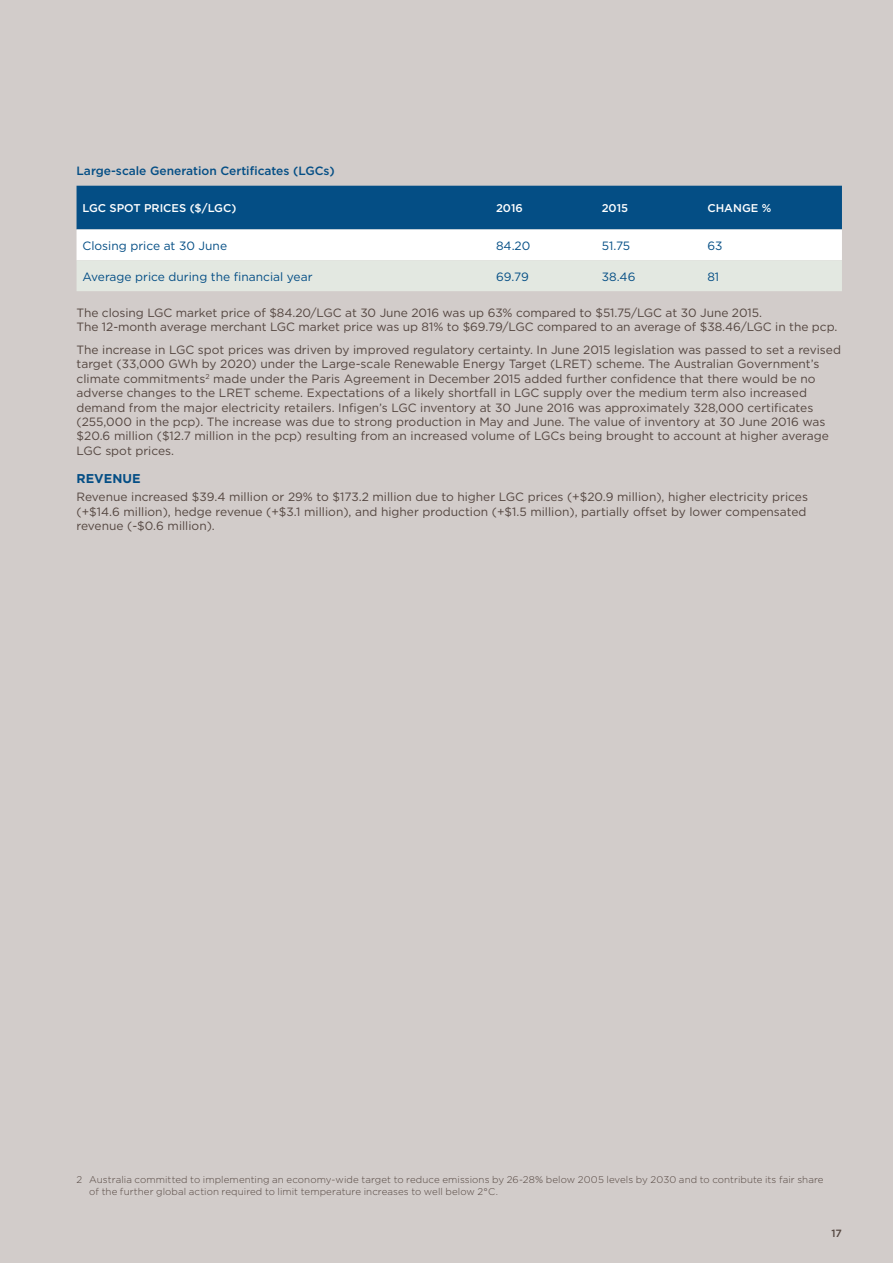
<style>
.page{position:relative;width:893px;height:1263px;background:#d2ccca}
.page>*{position:absolute;margin:0;border:0;box-sizing:border-box;transform-origin:0 0}
.Heading_L1{font:700 12.75px "Gotham";color:#044e85}
.Body_Copy{font:12px/14.4px "Gotham";color:#544640}
.Body_Copy-2{font:12px "Gotham";color:#044e85}
.Subhead_L1{font:500 12px "Gotham";color:#044e85}
.t1{font:500 11.25px "Gotham";color:#fff}
.t2{font:500 10.5px "Gotham";color:#544640}
.Footnotes{font:300 9.75px/12px "Gotham";letter-spacing:.005em;color:#544640}
</style>
<div class="page">
<svg style="left:77px;top:186px;width:765px;height:105px;background:#8fafc3"></svg>
<p class="Subhead_L1" style="left:77px;top:164px;width:260px">Large-scale Generation Certificates (LGCs)</p>
<p class="t1" style="left:83px;top:201px;width:155px">LGC SPOT PRICES ($/LGC)</p>
<p class="t1" style="left:496px;top:201px;width:28px">2016</p>
<p class="t1" style="left:602px;top:201px;width:28px">2015</p>
<p class="t1" style="left:707px;top:201px;width:65px">CHANGE %</p>
<p class="Body_Copy-2" style="left:83px;top:238px;width:146px">Closing price at 30 June</p>
<p class="Body_Copy-2" style="left:496px;top:238px;width:36px">84.20</p>
<p class="Body_Copy-2" style="left:602px;top:238px;width:30px">51.75</p>
<p class="Body_Copy-2" style="left:707px;top:238px;width:16px">63</p>
<p class="Body_Copy-2" style="left:83px;top:269px;width:231px">Average price during the financial year</p>
<p class="Body_Copy-2" style="left:496px;top:269px;width:34px">69.79</p>
<p class="Body_Copy-2" style="left:602px;top:269px;width:35px">38.46</p>
<p class="Body_Copy-2" style="left:707px;top:269px;width:13px">81</p>
<p class="Body_Copy" style="left:77px;top:305px;width:762px">The closing LGC market price of $84.20/LGC at 30 June 2016 was up 63% compared to $51.75/LGC at 30 June 2015.<br>The 12-month average merchant LGC market price was up 81% to $69.79/LGC compared to an average of $38.46/LGC in the pcp.</p>
<p class="Body_Copy" style="left:77px;top:342px;width:766px">The increase in LGC spot prices was driven by improved regulatory certainty. In June 2015 legislation was passed to set a revised target (33,000 GWh by 2020) under the Large-scale Renewable Energy Target (LRET) scheme. The Australian Government’s climate commitments<sup>2</sup> made under the Paris Agreement in December 2015 added further confidence that there would be no adverse changes to the LRET scheme. Expectations of a likely shortfall in LGC supply over the medium term also increased demand from the major electricity retailers. Infigen’s LGC inventory at 30 June 2016 was approximately 328,000 certificates (255,000 in the pcp). The increase was due to strong production in May and June. The value of inventory at 30 June 2016 was $20.6 million ($12.7 million in the pcp) resulting from an increased volume of LGCs being brought to account at higher average LGC spot prices.</p>
<p class="Heading_L1" style="left:77px;top:470px;width:66px">REVENUE</p>
<p class="Body_Copy" style="left:77px;top:490px;width:733px;text-align:justify">Revenue increased $39.4 million or 29% to $173.2 million due to higher LGC prices (+$20.9 million), higher electricity prices (+$14.6 million), hedge revenue (+$3.1 million), and higher production (+$1.5 million), partially offset by lower compensated revenue (-$0.6 million).</p>
<p class="Footnotes" style="left:89px;top:1173px;width:736px;text-indent:-13px">2 Australia committed to implementing an economy-wide target to reduce emissions by 26-28% below 2005 levels by 2030 and to contribute its fair share of the further global action required to limit temperature increases to well below 2°C.</p>
<p class="t2" style="left:831px;top:1227px;width:12px">17</p>
</div>
